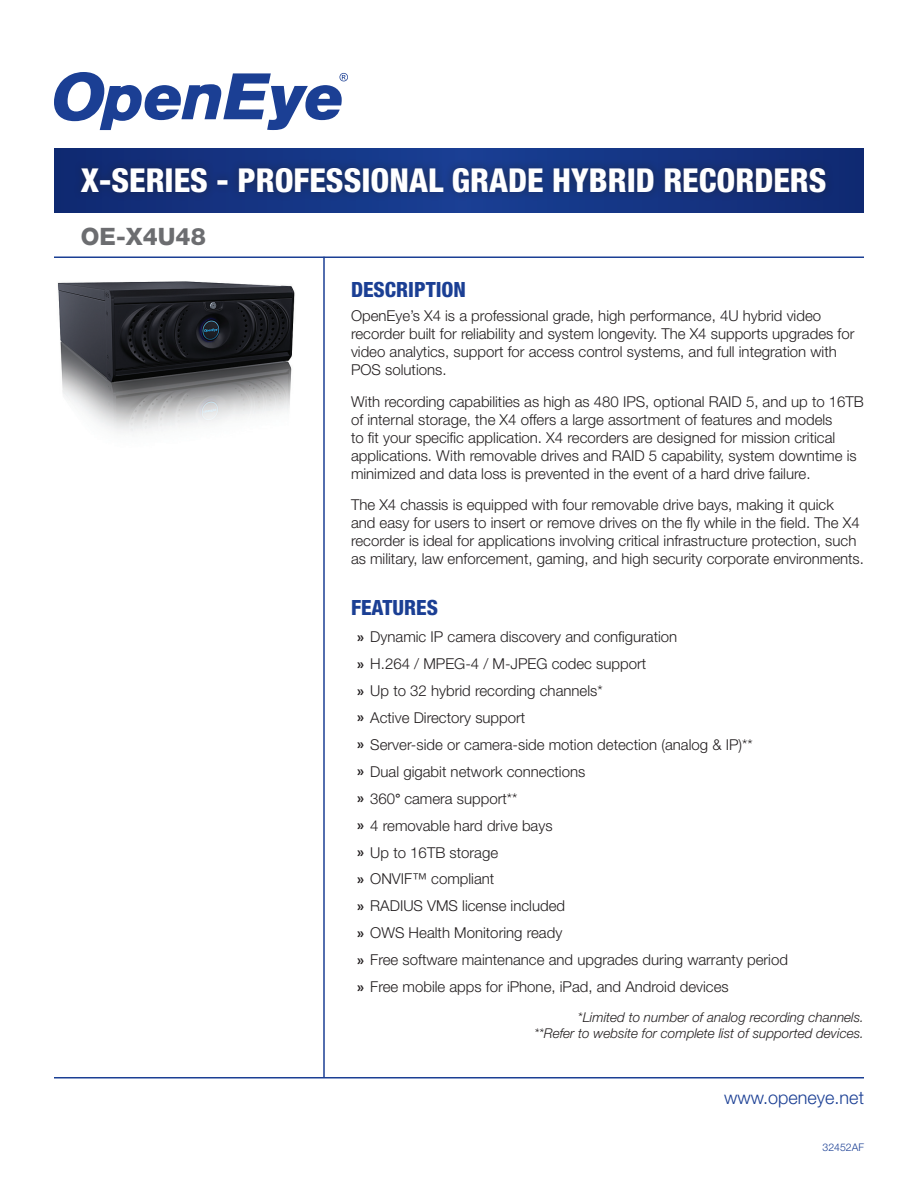
<style>
.page{position:relative;width:918px;height:1188px;background:#fff}
.page>*{position:absolute;margin:0;border:0;box-sizing:border-box;transform-origin:0 0}
.t1{font:800 condensed 33px "Helvetica Neue";color:#fff}
.t2{font:800 24px "Helvetica Neue";color:#6c6d70}
.t3{font:800 condensed 21px "Helvetica Neue";color:#1b3f94}
.t4{font:300 18px "Helvetica Neue";color:#1b3f94}
.t5{font:300 15px/18px "Helvetica Neue";color:#231f20}
.t6{font:italic 300 13.5px "Helvetica Neue";color:#231f20}
.t7{font:300 10.5px "Helvetica Neue";color:#1b3f94}
.s1{font-family:"Myriad Pro";font-weight:700}
.s2{font-family:"Myriad Web Pro";font-weight:400}
</style>
<div class="page">
<hr style="left:54px;top:1077px;width:810px;height:1px;background:#1b3f94">
<hr style="left:54px;top:256px;width:810px;height:2px;background:#1b3f94">
<hr style="left:323px;top:257px;width:2px;height:820px;background:#1b3f94">
<svg style="left:54px;top:148px;width:810px;height:65px;background:#133280"></svg>
<svg style="left:54px;top:72px;width:294px;height:58px"></svg>
<img style="left:57px;top:281px;width:238px;height:151px">
<div style="left:72px;top:158px;width:763px;height:44px;background:#231f20;opacity:.5"></div>
<p class="t1" style="left:81px;top:159px;width:747px">X-SERIES - PROFESSIONAL GRADE HYBRID RECORDERS</p>
<p class="t2" style="left:81px;top:222px;width:126px">OE-X4U48</p>
<p class="t3" style="left:351px;top:276px;width:117px">DESCRIPTION</p>
<p class="t5" style="left:351px;top:307px;width:505px">OpenEye’s X4 is a professional grade, high performance, 4U hybrid video recorder built for reliability and system longevity. The X4 supports upgrades for video analytics, support for access control systems, and full integration with POS solutions.</p>
<p class="t5" style="left:351px;top:392px;width:514px">With recording capabilities as high as 480 IPS, optional RAID 5, and up to 16TB of internal storage, the X4 offers a large assortment of features and models<br>to fit your specific application. X4 recorders are designed for mission critical applications. With removable drives and RAID 5 capability, system downtime is minimized and data loss is prevented in the event of a hard drive failure.</p>
<p class="t5" style="left:351px;top:496px;width:515px">The X4 chassis is equipped with four removable drive bays, making it quick<br>and easy for users to insert or remove drives on the fly while in the field. The X4 recorder is ideal for applications involving critical infrastructure protection, such as military, law enforcement, gaming, and high security corporate environments.</p>
<p class="t3" style="left:351px;top:595px;width:89px">FEATURES</p>
<p class="t5" style="left:357px;top:628px;width:322px"><span class="s1">»</span> Dynamic IP camera discovery and configuration</p>
<p class="t5" style="left:357px;top:655px;width:291px"><span class="s1">»</span> H.264 / MPEG-4 / M-JPEG codec support</p>
<p class="t5" style="left:357px;top:681px;width:247px"><span class="s1">»</span> Up to 32 hybrid recording channels*</p>
<p class="t5" style="left:357px;top:708px;width:170px"><span class="s1">»</span> Active Directory support</p>
<p class="t5" style="left:357px;top:735px;width:397px"><span class="s1">»</span> Server-side or camera-side motion detection (analog &amp; IP)**</p>
<p class="t5" style="left:357px;top:762px;width:230px"><span class="s1">»</span> Dual gigabit network connections</p>
<p class="t5" style="left:357px;top:789px;width:162px"><span class="s1">»</span> 360<span class="s2">°</span> camera support**</p>
<p class="t5" style="left:357px;top:816px;width:197px"><span class="s1">»</span> 4 removable hard drive bays</p>
<p class="t5" style="left:357px;top:843px;width:142px"><span class="s1">»</span> Up to 16TB storage</p>
<p class="t5" style="left:357px;top:870px;width:139px"><span class="s1">»</span> ONVIF™ compliant</p>
<p class="t5" style="left:357px;top:897px;width:209px"><span class="s1">»</span> RADIUS VMS license included</p>
<p class="t5" style="left:357px;top:924px;width:207px"><span class="s1">»</span> OWS Health Monitoring ready</p>
<p class="t5" style="left:357px;top:951px;width:432px"><span class="s1">»</span> Free software maintenance and upgrades during warranty period</p>
<p class="t5" style="left:357px;top:977px;width:373px"><span class="s1">»</span> Free mobile apps for iPhone, iPad, and Android devices</p>
<p class="t6" style="left:578px;top:1009px;width:288px">*Limited to number of analog recording channels.</p>
<p class="t6" style="left:534px;top:1025px;width:331px">**Refer to website for complete list of supported devices.</p>
<p class="t4" style="left:724px;top:1086px;width:141px">www.openeye.net</p>
<p class="t7" style="left:823px;top:1141px;width:43px">32452AF</p>
</div>
